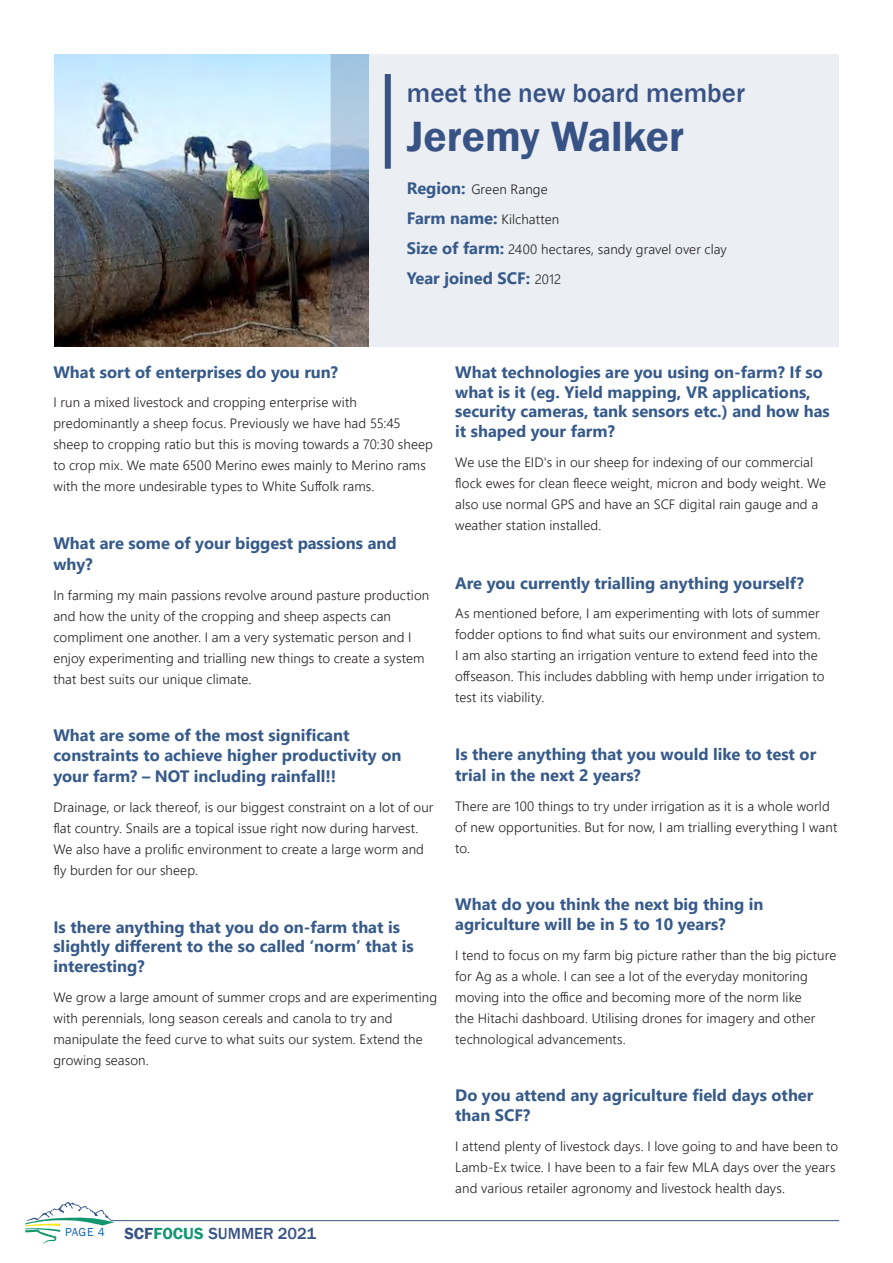
<style>
.page{position:relative;width:893px;height:1263px;background:#fff}
.page>*{position:absolute;margin:0;border:0;box-sizing:border-box;transform-origin:0 0}
.t1{font:600 43.5px "Franklin Gothic";color:#375285}
.t2{font:500 27px "Franklin Gothic";color:#375285}
.t3{font:700 16.5px/19.8px "Segoe UI";color:#365a8a}
.t4{font:500 16.5px "Franklin Gothic";color:#375285}
.t5{font:300 13.5px/21px "Segoe UI";letter-spacing:.01em;color:#231f20}
.s1{font-weight:700;font-size:16.5px;color:#365a8a}
.s2{font-weight:300;font-size:13.5px;color:#231f20}
.s3{font-weight:600}
.s4{font-weight:600;color:#13976e}
</style>
<div class="page">
<svg style="left:25px;top:1202px;width:89px;height:42px"></svg>
<hr style="left:111px;top:1220px;width:728px;height:1px;background:#375285">
<img style="left:54px;top:54px;width:277px;height:293px">
<div style="left:331px;top:54px;width:508px;height:293px;background:#ebeef3"></div>
<div style="left:385px;top:74px;width:6px;height:95px;background:#375285"></div>
<svg style="left:331px;top:54px;width:38px;height:293px;background:#747f8d"></svg>
<p class="t2" style="left:407px;top:76px;width:339px">meet the new board member</p>
<p class="t1" style="left:407px;top:110px;width:279px">Jeremy Walker</p>
<p class="t5" style="left:407px;top:178px;width:142px"><span class="s1">Region:</span> Green Range</p>
<p class="t5" style="left:407px;top:208px;width:154px"><span class="s1">Farm name:</span> Kilchatten</p>
<p class="t5" style="left:407px;top:238px;width:321px"><span class="s1">Size of farm:</span> 2400 hectares, sandy gravel over clay</p>
<p class="t3" style="left:407px;top:267px;width:156px">Year joined SCF: <span class="s2">2012</span></p>
<p class="t3" style="left:53px;top:361px;width:286px">What sort of enterprises do you run?</p>
<p class="t5" style="left:53px;top:391px;width:381px">I run a mixed livestock and cropping enterprise with predominantly a sheep focus. Previously we have had 55:45 sheep to cropping ratio but this is moving towards a 70:30 sheep to crop mix. We mate 6500 Merino ewes mainly to Merino rams with the more undesirable types to White Suffolk rams.</p>
<p class="t3" style="left:53px;top:531px;width:345px;line-height:21px">What are some of your biggest passions and why?</p>
<p class="t5" style="left:53px;top:583px;width:377px">In farming my main passions revolve around pasture production and how the unity of the cropping and sheep aspects can compliment one another. I am a very systematic person and I enjoy experimenting and trialling new things to create a system that best suits our unique climate.</p>
<p class="t3" style="left:53px;top:724px;width:350px;line-height:20.4px">What are some of the most significant constraints to achieve higher productivity on your farm? – NOT including rainfall!!</p>
<p class="t5" style="left:53px;top:795px;width:382px">Drainage, or lack thereof, is our biggest constraint on a lot of our flat country. Snails are a topical issue right now during harvest.<br>We also have a prolific environment to create a large worm and fly burden for our sheep.</p>
<p class="t3" style="left:53px;top:915px;width:362px">Is there anything that you do on-farm that is slightly different to the so called ‘norm’ that is interesting?</p>
<p class="t5" style="left:53px;top:985px;width:385px">We grow a large amount of summer crops and are experimenting with perennials, long season cereals and canola to try and manipulate the feed curve to what suits our system. Extend the growing season.</p>
<p class="t4" style="left:65px;top:1223px;width:253px"><sup>PAGE</sup> <sup>4</sup> <span class="s3">SCF</span><span class="s4">FOCUS</span> SUMMER 2021</p>
<p class="t3" style="left:455px;top:361px;width:376px">What technologies are you using on-farm? If so what is it (eg. Yield mapping, VR applications, security cameras, tank sensors etc.) and how has it shaped your farm?</p>
<p class="t5" style="left:455px;top:450px;width:372px">We use the EID's in our sheep for indexing of our commercial flock ewes for clean fleece weight, micron and body weight. We also use normal GPS and have an SCF digital rain gauge and a weather station installed.</p>
<p class="t3" style="left:455px;top:572px;width:350px">Are you currently trialling anything yourself?</p>
<p class="t5" style="left:455px;top:601px;width:371px">As mentioned before, I am experimenting with lots of summer fodder options to find what suits our environment and system.<br>I am also starting an irrigation venture to extend feed into the offseason. This includes dabbling with hemp under irrigation to test its viability.</p>
<p class="t3" style="left:455px;top:742px;width:363px;line-height:21px">Is there anything that you would like to test or trial in the next 2 years?</p>
<p class="t5" style="left:455px;top:794px;width:384px">There are 100 things to try under irrigation as it is a whole world of new opportunities. But for now, I am trialling everything I want to.</p>
<p class="t3" style="left:455px;top:893px;width:310px">What do you think the next big thing in agriculture will be in 5 to 10 years?</p>
<p class="t5" style="left:455px;top:943px;width:383px">I tend to focus on my farm big picture rather than the big picture for Ag as a whole. I can see a lot of the everyday monitoring moving into the office and becoming more of the norm like<br>the Hitachi dashboard. Utilising drones for imagery and other technological advancements.</p>
<p class="t3" style="left:455px;top:1084px;width:360px">Do you attend any agriculture field days other than SCF?</p>
<p class="t5" style="left:455px;top:1134px;width:385px">I attend plenty of livestock days. I love going to and have been to<br>Lamb-Ex twice. I have been to a fair few MLA days over the years and various retailer agronomy and livestock health days.</p>
</div>
